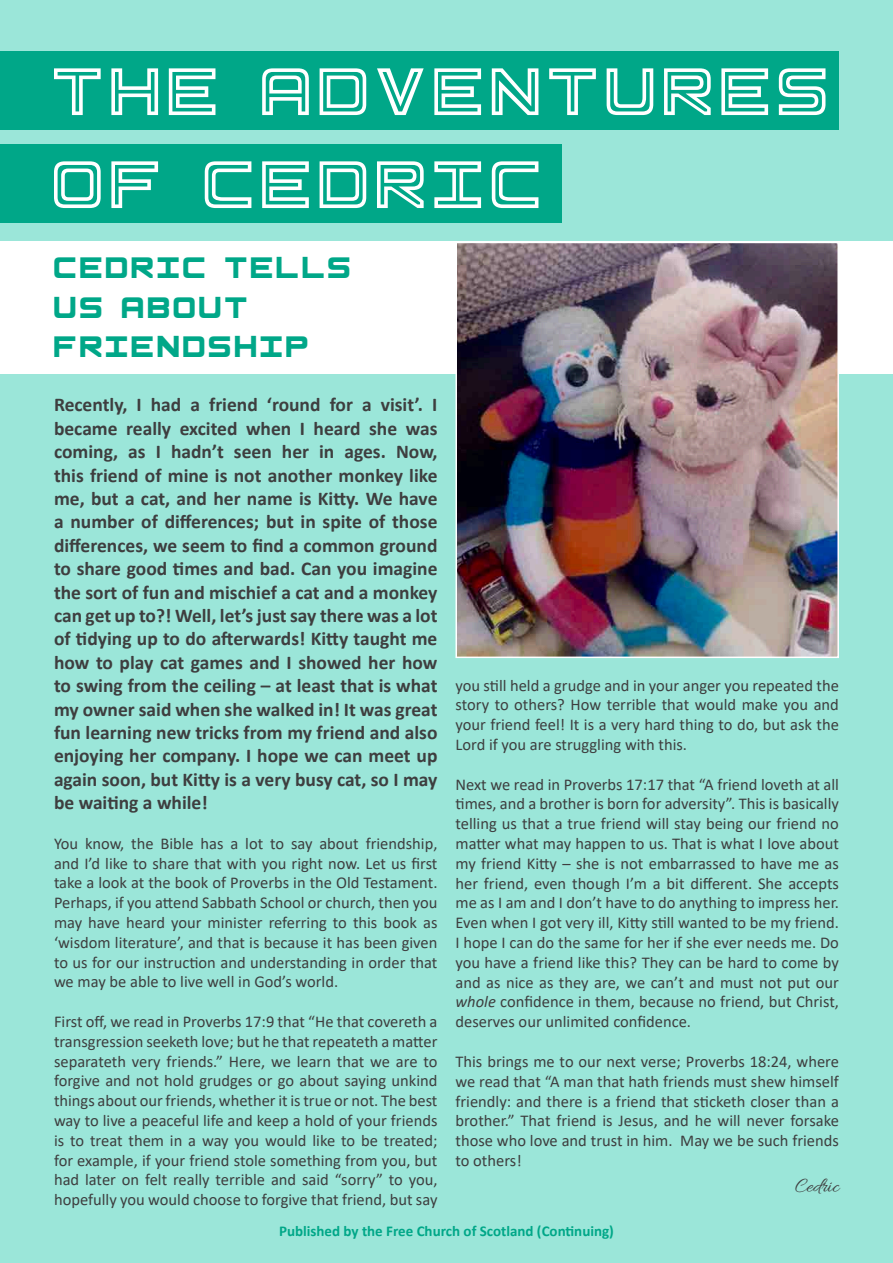
<style>
.page{position:relative;width:893px;height:1263px;background:#9be6d9}
.page>*{position:absolute;margin:0;border:0;box-sizing:border-box;transform-origin:0 0}
.t1{font:73.5px/93px "Basic Square 7";color:#fff}
.t2{font:33px/39.6px "Basic Square 7 Solid";color:#00a788}
.t3{font:21px "Allura";color:#3e3e3f}
.t4{font:700 19.5px/23.4px "Calibri";color:#3e3e3f;text-align:justify}
.t5{font:16.5px/19.8px "Calibri";color:#3e3e3f;text-align:justify}
.t6{font:700 15px "Calibri";color:#00a788}
.s1{font-style:italic}
</style>
<div class="page">
<div style="left:0;top:241px;width:893px;height:132px;background:#fff"></div>
<img style="left:458px;top:245px;width:378px;height:410px">
<div style="left:455px;top:242px;width:384px;height:416px;border:2px solid #fff"></div>
<div style="left:0;top:145px;width:561px;height:78px;background:#00a788"></div>
<div style="left:0;top:52px;width:839px;height:78px;background:#00a788"></div>
<h1 class="t1" style="left:54px;top:45px;width:784px">THE ADVENTURES<br>OF CEDRIC</h1>
<h2 class="t2" style="left:55px;top:248px;width:301px">CEDRIC TELLS<br>US ABOUT<br>FRIENDSHIP</h2>
<p class="t4" style="left:54px;top:393px;width:385px">Recently, I had a friend ‘round for a visit’. I became really excited when I heard she was coming, as I hadn’t seen her in ages. Now, this friend of mine is not another monkey like me, but a cat, and her name is Kitty. We have a number of differences; but in spite of those differences, we seem to find a common ground to share good times and bad. Can you imagine the sort of fun and mischief a cat and a monkey can get up to?! Well, let’s just say there was a lot of tidying up to do afterwards! Kitty taught me how to play cat games and I showed her how to swing from the ceiling – at least that is what my owner said when she walked in! It was great fun learning new tricks from my friend and also enjoying her company. I hope we can meet up again soon, but Kitty is a very busy cat, so I may be waiting a while!</p>
<p class="t5" style="left:54px;top:833px;width:385px">You know, the Bible has a lot to say about friendship, and I’d like to share that with you right now. Let us first take a look at the book of Proverbs in the Old Testament.<br>Perhaps, if you attend Sabbath School or church, then you may have heard your minister referring to this book as ‘wisdom literature’, and that is because it has been given to us for our instruction and understanding in order that we may be able to live well in God’s world.</p>
<p class="t5" style="left:54px;top:1011px;width:385px">First off, we read in Proverbs 17:9 that “He that covereth a transgression seeketh love; but he that repeateth a matter separateth very friends.” Here, we learn that we are to forgive and not hold grudges or go about saying unkind things about our friends, whether it is true or not. The best way to live a peaceful life and keep a hold of your friends is to treat them in a way you would like to be treated; for example, if your friend stole something from you, but had later on felt really terrible and said “sorry” to you, hopefully you would choose to forgive that friend, but say</p>
<p class="t5" style="left:455px;top:675px;width:385px">you still held a grudge and in your anger you repeated the story to others? How terrible that would make you and your friend feel! It is a very hard thing to do, but ask the Lord if you are struggling with this.</p>
<p class="t5" style="left:455px;top:774px;width:385px">Next we read in Proverbs 17:17 that “A friend loveth at all times, and a brother is born for adversity”. This is basically telling us that a true friend will stay being our friend no matter what may happen to us. That is what I love about my friend Kitty – she is not embarrassed to have me as her friend, even though I’m a bit different. She accepts me as I am and I don’t have to do anything to impress her.<br>Even when I got very ill, Kitty still wanted to be my friend.<br>I hope I can do the same for her if she ever needs me. Do you have a friend like this? They can be hard to come by and as nice as they are, we can’t and must not put our <span class="s1">whole</span> confidence in them, because no friend, but Christ, deserves our unlimited confidence.</p>
<p class="t5" style="left:455px;top:1051px;width:385px">This brings me to our next verse; Proverbs 18:24, where we read that “A man that hath friends must shew himself friendly: and there is a friend that sticketh closer than a brother.” That friend is Jesus, and he will never forsake those who love and trust in him. May we be such friends to others!</p>
<p class="t3" style="left:795px;top:1174px;width:45px">Cedric</p>
<p class="t6" style="left:279px;top:1220px;width:336px">Published by the Free Church of Scotland (Continuing)</p>
</div>
